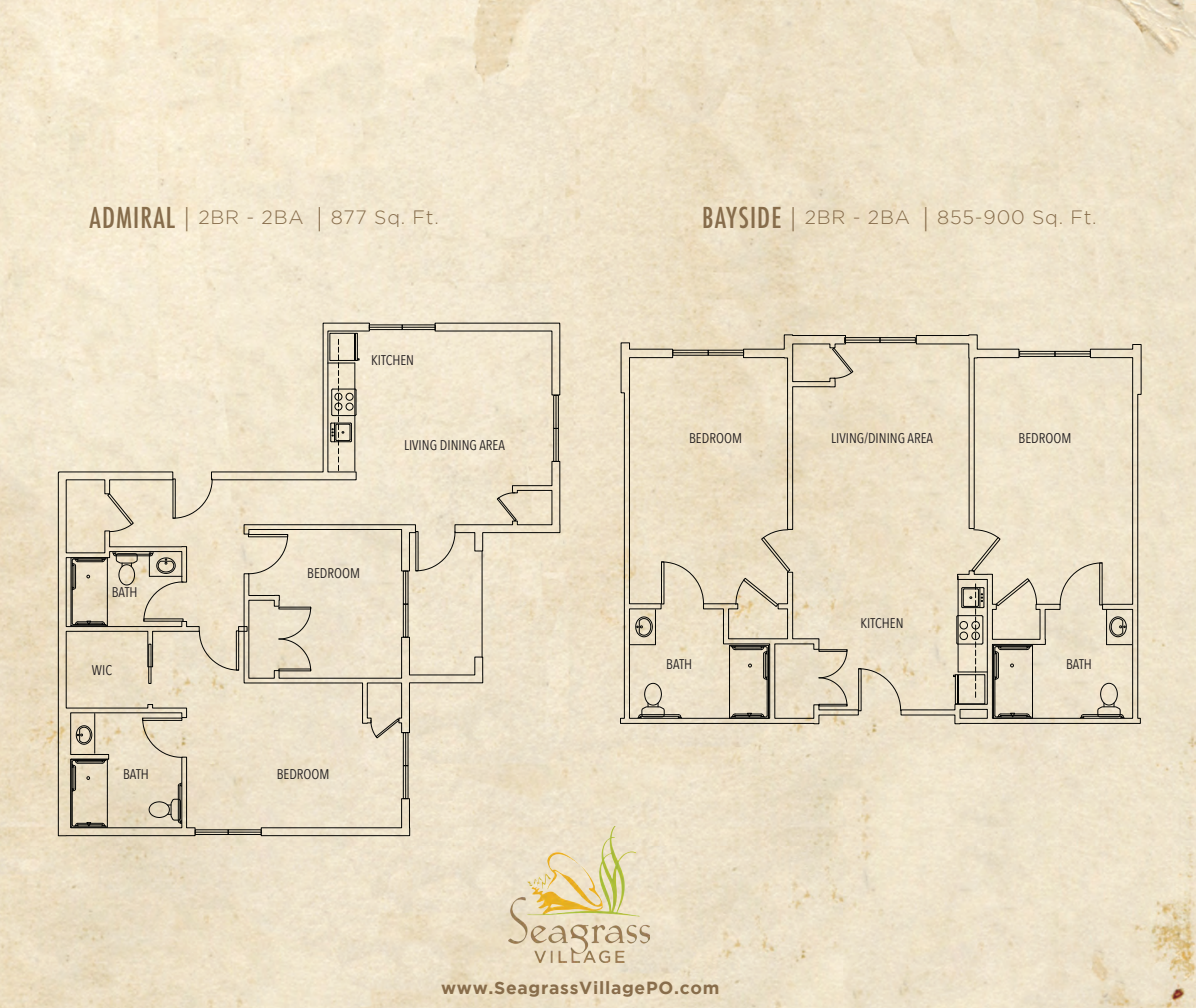
<style>
.page{position:relative;width:1196px;height:1008px;background:#fff}
.page>*{position:absolute;margin:0;border:0;box-sizing:border-box;transform-origin:0 0}
.t1{font:300 19.25px "Gotham";letter-spacing:.04em;color:#866c4b}
.t2{font:700 17.5px "Gotham";letter-spacing:.04em;color:#886d4b}
.t3{font:14px "Avenir Next Condensed";color:#231f20}
.s1{font-family:"Futura";font-weight:500;font-stretch:condensed;font-size:28px}
.s2{font-size:26.25px}
</style>
<div class="page">
<img style="left:0;top:0;width:1195px;height:1007px">
<img style="left:508px;top:826px;width:141px;height:136px">
<svg style="left:858px;top:668px;width:42px;height:43px;background:#d9cfb8"></svg>
<svg style="left:916px;top:334px;width:103px;height:10px"></svg>
<svg style="left:900px;top:344px;width:241px;height:380px;background:#e4d9c1"></svg>
<svg style="left:735px;top:334px;width:118px;height:8px"></svg>
<svg style="left:620px;top:342px;width:238px;height:382px;background:#e2d5bc"></svg>
<div style="left:1054px;top:351px;width:36px;height:5px;border:1px solid #040504"></div>
<hr style="left:1054px;top:353px;width:36px;height:1px;background:#040504">
<div style="left:1019px;top:351px;width:36px;height:5px;border:1px solid #040504"></div>
<hr style="left:1019px;top:353px;width:35px;height:1px;background:#040504">
<div style="left:879px;top:337px;width:36px;height:6px;border:1px solid #040504"></div>
<hr style="left:880px;top:340px;width:35px;height:1px;background:#040504">
<div style="left:844px;top:337px;width:36px;height:6px;border:1px solid #040504"></div>
<hr style="left:844px;top:340px;width:36px;height:1px;background:#040504">
<hr style="left:708px;top:352px;width:35px;height:1px;background:#040504">
<hr style="left:673px;top:352px;width:35px;height:1px;background:#040504">
<hr style="left:957px;top:576px;width:1px;height:95px;background:#040504">
<svg style="left:953px;top:583px;width:34px;height:120px;background:#c6bda9"></svg>
<div style="left:958px;top:674px;width:27px;height:29px;border:1px solid #040504"></div>
<svg style="left:261px;top:798px;width:149px;height:38px;background:#dfd5bf"></svg>
<svg style="left:58px;top:471px;width:142px;height:365px;background:#c0b59f"></svg>
<div style="left:403px;top:765px;width:5px;height:33px;border:1px solid #040504"></div>
<hr style="left:405px;top:765px;width:1px;height:33px;background:#040504">
<hr style="left:228px;top:831px;width:33px;height:1px;background:#040504">
<hr style="left:195px;top:831px;width:33px;height:1px;background:#040504">
<svg style="left:72px;top:322px;width:488px;height:469px;background:#e7dcc4"></svg>
<div style="left:329px;top:333px;width:26px;height:27px;border:1px solid #040504"></div>
<p class="t1" style="left:89px;top:207px;width:351px"><span class="s1">ADMIRAL</span> <span class="s2">|</span> 2BR - 2BA <span class="s2">|</span> 877 Sq. Ft.</p>
<p class="t1" style="left:702px;top:207px;width:396px"><span class="s1">BAYSIDE</span> <span class="s2">|</span> 2BR - 2BA <span class="s2">|</span> 855-900 Sq. Ft.</p>
<p class="t3" style="left:112px;top:579px;width:27px">BATH</p>
<p class="t3" style="left:92px;top:657px;width:22px">WIC</p>
<p class="t3" style="left:123px;top:762px;width:27px">BATH</p>
<p class="t3" style="left:371px;top:348px;width:45px">KITCHEN</p>
<p class="t3" style="left:404px;top:433px;width:102px">LIVING DINING AREA</p>
<p class="t3" style="left:307px;top:561px;width:54px">BEDROOM</p>
<p class="t3" style="left:277px;top:762px;width:54px">BEDROOM</p>
<p class="t3" style="left:689px;top:426px;width:54px">BEDROOM</p>
<p class="t3" style="left:831px;top:426px;width:103px">LIVING/DINING AREA</p>
<p class="t3" style="left:1018px;top:426px;width:54px">BEDROOM</p>
<p class="t3" style="left:860px;top:611px;width:45px">KITCHEN</p>
<p class="t3" style="left:666px;top:651px;width:27px">BATH</p>
<p class="t3" style="left:1066px;top:651px;width:27px">BATH</p>
<p class="t2" style="left:441px;top:977px;width:280px">www.SeagrassVillagePO.com</p>
</div>
